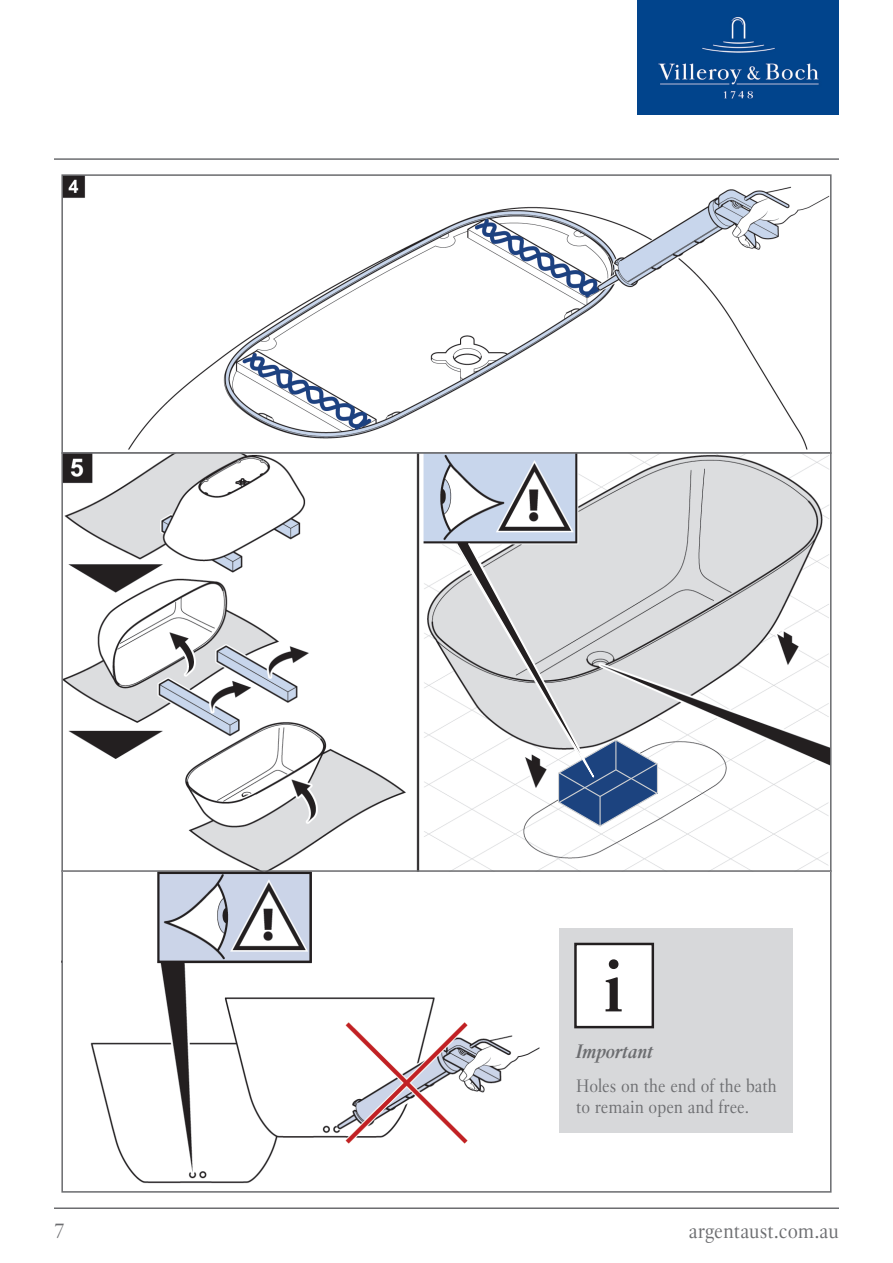
<style>
.page{position:relative;width:893px;height:1263px;background:#fff}
.page>*{position:absolute;margin:0;border:0;box-sizing:border-box;transform-origin:0 0}
.t1{font:700 72.3px "Villeroy Boch";color:#231f20}
.t2{font:21px "Villeroy Boch";color:#6c6d70}
.t3{font:italic 700 19.35px "Villeroy Boch";color:#6c6d70}
.t4{font:17.85px/21.5px "Villeroy Boch";color:#6c6d70}
</style>
<div class="page">
<img style="left:90px;top:875px;width:450px;height:309px">
<img style="left:637px;top:0;width:202px;height:114px">
<hr style="left:54px;top:1207px;width:785px;height:2px;background:#6c6d70">
<hr style="left:54px;top:158px;width:785px;height:2px;background:#6c6d70">
<img style="left:64px;top:177px;width:764px;height:692px">
<div style="left:61px;top:174px;width:770px;height:280px;border:2px solid #6c6d70"></div>
<div style="left:61px;top:452px;width:770px;height:420px;border:2px solid #6c6d70"></div>
<div style="left:560px;top:928px;width:233px;height:204px;background:#d7d8da"></div>
<div style="left:575px;top:944px;width:78px;height:83px;background:#fff"></div>
<div style="left:574px;top:943px;width:80px;height:85px;border:2px solid #231f20"></div>
<div style="left:63px;top:872px;width:92px;height:93px;background:#fff"></div>
<div style="left:157px;top:872px;width:155px;height:91px;border:2px solid #231f20"></div>
<svg style="left:456px;top:543px;width:203px;height:284px"></svg>
<svg style="left:454px;top:541px;width:165px;height:282px"></svg>
<p class="t2" style="left:54px;top:1217px;width:12px">7</p>
<h1 class="t1" style="left:604px;top:941px;width:21px">i</h1>
<p class="t3" style="left:576px;top:1039px;width:78px">Important</p>
<p class="t4" style="left:576px;top:1075px;width:202px">Holes on the end of the bath to remain open and free.</p>
<p class="t2" style="left:689px;top:1217px;width:152px">argentaust.com.au</p>
</div>
